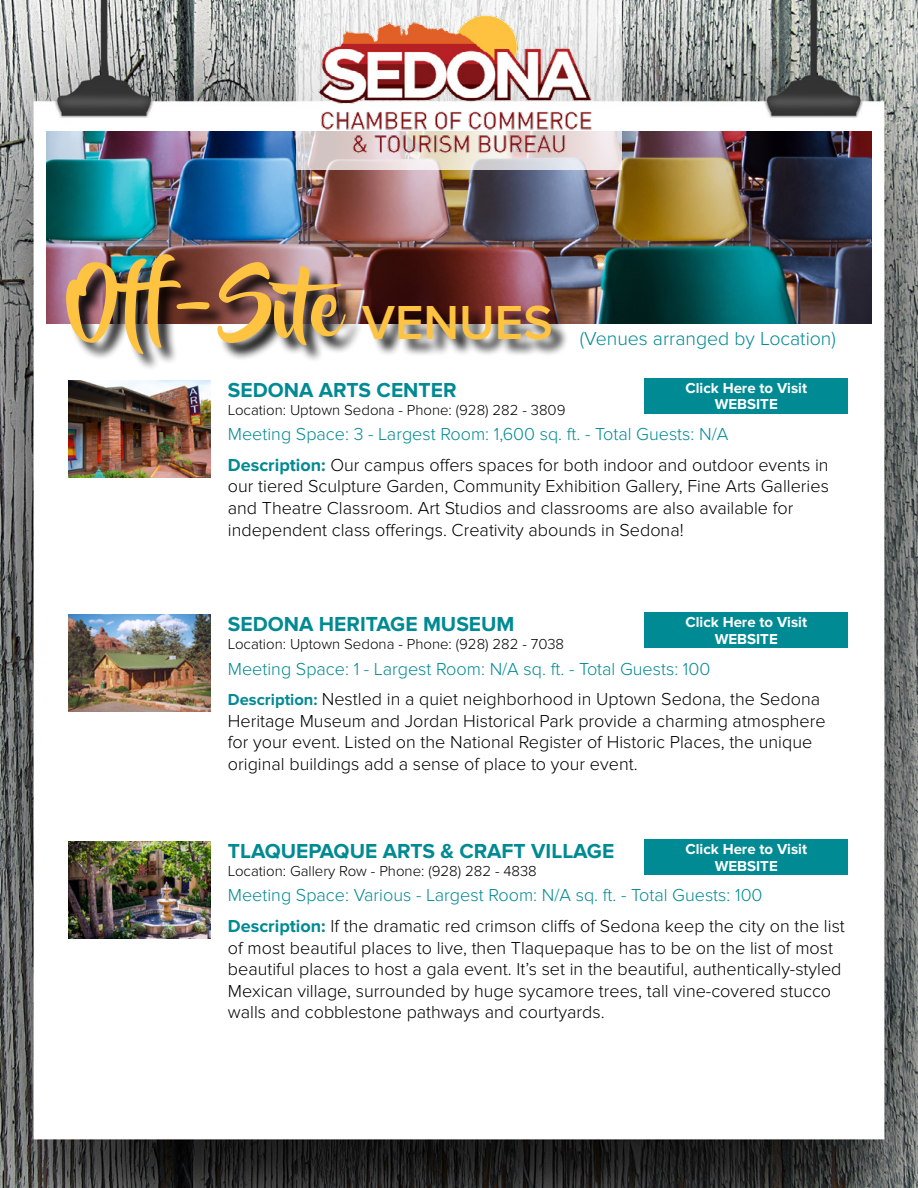
<style>
.page{position:relative;width:918px;height:1188px;background:#fff}
.page>*{position:absolute;margin:0;border:0;box-sizing:border-box;transform-origin:0 0}
.t1{font:78px "Beyond The Mountains";color:#fec340}
.t2{font:700 21px "Proxima Nova";color:#008a93}
.t3{font:300 19.5px "Proxima Nova";color:#008a93}
.t4{font:300 18px/21.6px "Proxima Nova";color:#000}
.t5{font:300 18px/30.6px "Proxima Nova";color:#008a93}
.t6{font:300 15px "Proxima Nova";color:#000}
.t7{font:700 15px/16.5px "Proxima Nova";color:#fff;text-align:center}
.s1{font-family:"Proxima Nova";font-weight:600;font-size:49.5px}
.s2{font-weight:700}
.s3{color:#000}
.s4{font-weight:700;font-size:16.5px}
</style>
<div class="page">
<img style="left:0;top:0;width:918px;height:1188px">
<img style="left:68px;top:842px;width:143px;height:97px">
<div style="left:645px;top:839px;width:203px;height:36px;background:#008a93"></div>
<img style="left:46px;top:131px;width:826px;height:193px">
<img style="left:296px;top:1px;width:326px;height:169px">
<div style="left:67px;top:255px;width:502px;height:117px;background:#000;opacity:.9"></div>
<img style="left:68px;top:615px;width:143px;height:97px">
<div style="left:645px;top:612px;width:203px;height:36px;background:#008a93"></div>
<img style="left:68px;top:380px;width:143px;height:98px">
<div style="left:645px;top:378px;width:203px;height:36px;background:#008a93"></div>
<h1 class="t1" style="left:68px;top:266px;width:486px">Off-Site <span class="s1">VENUES</span></h1>
<p class="t3" style="left:580px;top:327px;width:258px">(Venues arranged by Location)</p>
<p class="t7" style="left:685px;top:380px;width:123px">Click Here to Visit<br>WEBSITE</p>
<p class="t2" style="left:228px;top:378px;width:230px">SEDONA ARTS CENTER</p>
<p class="t6" style="left:228px;top:401px;width:339px">Location: Uptown Sedona - Phone: (928) 282 - 3809</p>
<p class="t5" style="left:228px;top:419px;width:602px">Meeting Space: 3 - Largest Room: 1,600 sq. ft. - Total Guests: N/A<br><span class="s2">Description:</span> <span class="s3">Our campus offers spaces for both indoor and outdoor events in</span></p>
<p class="t4" style="left:228px;top:476px;width:603px">our tiered Sculpture Garden, Community Exhibition Gallery, Fine Arts Galleries and Theatre Classroom. Art Studios and classrooms are also available for independent class offerings. Creativity abounds in Sedona!</p>
<p class="t7" style="left:685px;top:614px;width:123px">Click Here to Visit<br>WEBSITE</p>
<p class="t2" style="left:228px;top:612px;width:288px">SEDONA HERITAGE MUSEUM</p>
<p class="t6" style="left:228px;top:636px;width:338px">Location: Uptown Sedona - Phone: (928) 282 - 7038</p>
<p class="t5" style="left:228px;top:653px;width:594px">Meeting Space: 1 - Largest Room: N/A sq. ft. - Total Guests: 100<br><span class="s4">Description:</span> <span class="s3">Nestled in a quiet neighborhood in Uptown Sedona, the Sedona</span></p>
<p class="t4" style="left:228px;top:710px;width:599px">Heritage Museum and Jordan Historical Park provide a charming atmosphere for your event. Listed on the National Register of Historic Places, the unique original buildings add a sense of place to your event.</p>
<p class="t7" style="left:685px;top:841px;width:123px">Click Here to Visit<br>WEBSITE</p>
<p class="t2" style="left:228px;top:839px;width:388px">TLAQUEPAQUE ARTS &amp; CRAFT VILLAGE</p>
<p class="t6" style="left:228px;top:863px;width:310px">Location: Gallery Row - Phone: (928) 282 - 4838</p>
<p class="t5" style="left:228px;top:880px;width:619px">Meeting Space: Various - Largest Room: N/A sq. ft. - Total Guests: 100<br><span class="s2">Description:</span> <span class="s3">If the dramatic red crimson cliffs of Sedona keep the city on the list</span></p>
<p class="t4" style="left:228px;top:937px;width:615px">of most beautiful places to live, then Tlaquepaque has to be on the list of most beautiful places to host a gala event. It’s set in the beautiful, authentically-styled Mexican village, surrounded by huge sycamore trees, tall vine-covered stucco walls and cobblestone pathways and courtyards.</p>
</div>
